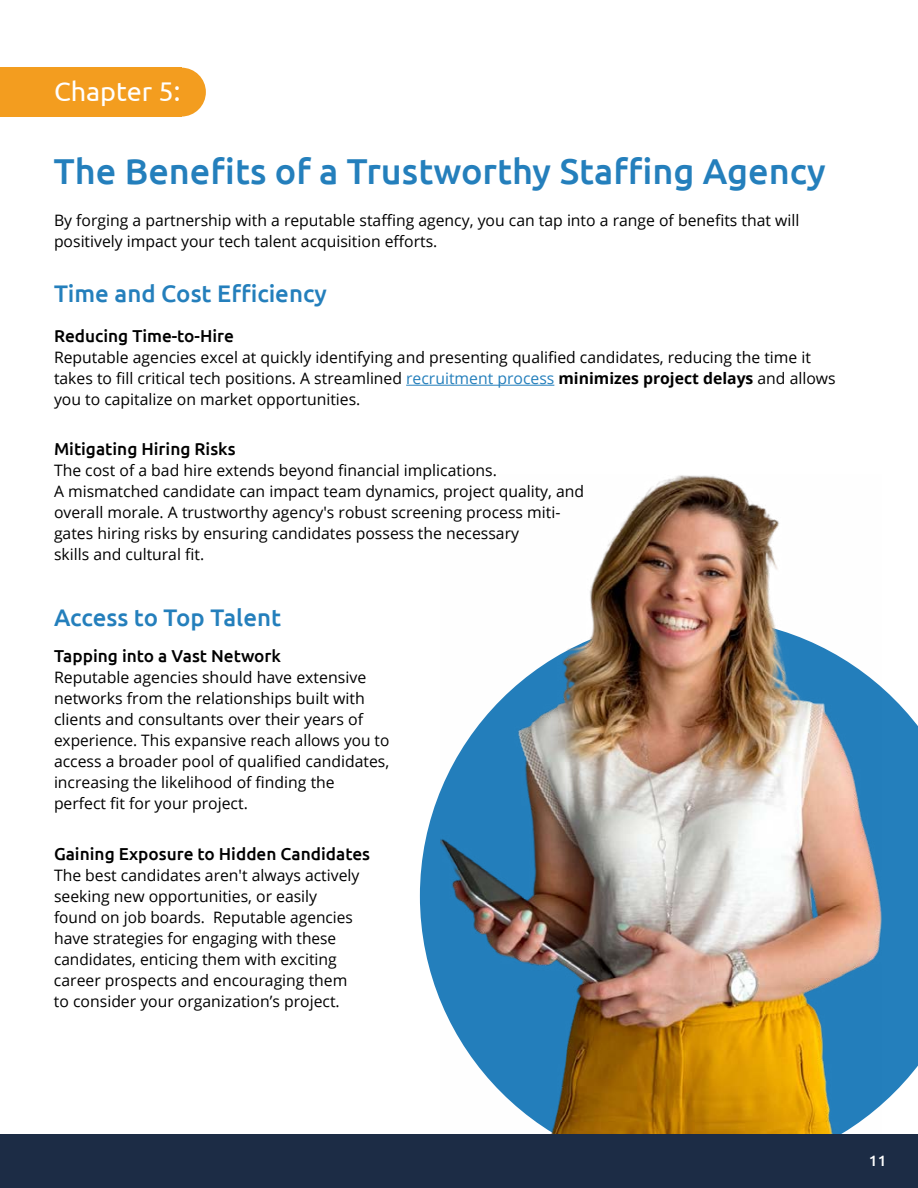
<style>
.page{position:relative;width:918px;height:1188px;background:#fff}
.page>*{position:absolute;margin:0;border:0;box-sizing:border-box;transform-origin:0 0}
.t1{font:500 36px "Ubuntu";color:#247fbc}
.t2{font:27px "Ubuntu";color:#fff}
.t3{font:500 24px "Ubuntu";color:#247fbc}
.t4{font:500 17.25px "Ubuntu";color:#000}
.t5{font:15.75px/21px "Open Sans";color:#000}
.t6{font:500 15px "Ubuntu";color:#fff}
.s1{color:#247fbc}
.s2{font-weight:700}
</style>
<div class="page">
<div style="left:157px;top:68px;width:49px;height:49px;background:#f39d1f;border-radius:50%"></div>
<div style="left:0;top:68px;width:181px;height:49px;background:#f39d1f"></div>
<hr style="left:406px;top:385px;width:148px;height:1px;background:#247fbc">
<svg style="left:420px;top:687px;width:498px;height:417px;fill:#247fbc"></svg>
<img style="left:440px;top:475px;width:442px;height:659px">
<div style="left:0;top:1134px;width:918px;height:54px;background:#1c2c45"></div>
<h2 class="t2" style="left:54px;top:75px;width:128px">Chapter 5:</h2>
<h1 class="t1" style="left:54px;top:148px;width:773px">The Benefits of a Trustworthy Staffing Agency</h1>
<p class="t5" style="left:54px;top:209px;width:747px">By forging a partnership with a reputable staffing agency, you can tap into a range of benefits that will positively impact your tech talent acquisition efforts.</p>
<h3 class="t3" style="left:54px;top:279px;width:275px">Time and Cost Efficiency</h3>
<p class="t4" style="left:54px;top:325px;width:182px">Reducing Time-to-Hire</p>
<p class="t5" style="left:54px;top:346px;width:783px">Reputable agencies excel at quickly identifying and presenting qualified candidates, reducing the time it takes to fill critical tech positions. A streamlined <span class="s1">recruitment process</span> <span class="s2">minimizes project delays</span> and allows you to capitalize on market opportunities.</p>
<p class="t4" style="left:54px;top:438px;width:183px">Mitigating Hiring Risks</p>
<p class="t5" style="left:54px;top:459px;width:532px">The cost of a bad hire extends beyond financial implications.<br>A mismatched candidate can impact team dynamics, project quality, and overall morale. A trustworthy agency's robust screening process miti&shy;gates hiring risks by ensuring candidates possess the necessary<br>skills and cultural fit.</p>
<h3 class="t3" style="left:54px;top:602px;width:229px">Access to Top Talent</h3>
<p class="t4" style="left:54px;top:645px;width:229px">Tapping into a Vast Network</p>
<p class="t5" style="left:54px;top:666px;width:337px">Reputable agencies should have extensive networks from the relationships built with clients and consultants over their years of experience. This expansive reach allows you to access a broader pool of qualified candidates, increasing the likelihood of finding the perfect fit for your project.</p>
<p class="t4" style="left:54px;top:843px;width:318px">Gaining Exposure to Hidden Candidates</p>
<p class="t5" style="left:54px;top:864px;width:307px">The best candidates aren't always actively seeking new opportunities, or easily found on job boards. Reputable agencies have strategies for engaging with these candidates, enticing them with exciting career prospects and encouraging them to consider your organization’s project.</p>
<p class="t6" style="left:869px;top:1152px;width:19px">11</p>
</div>
